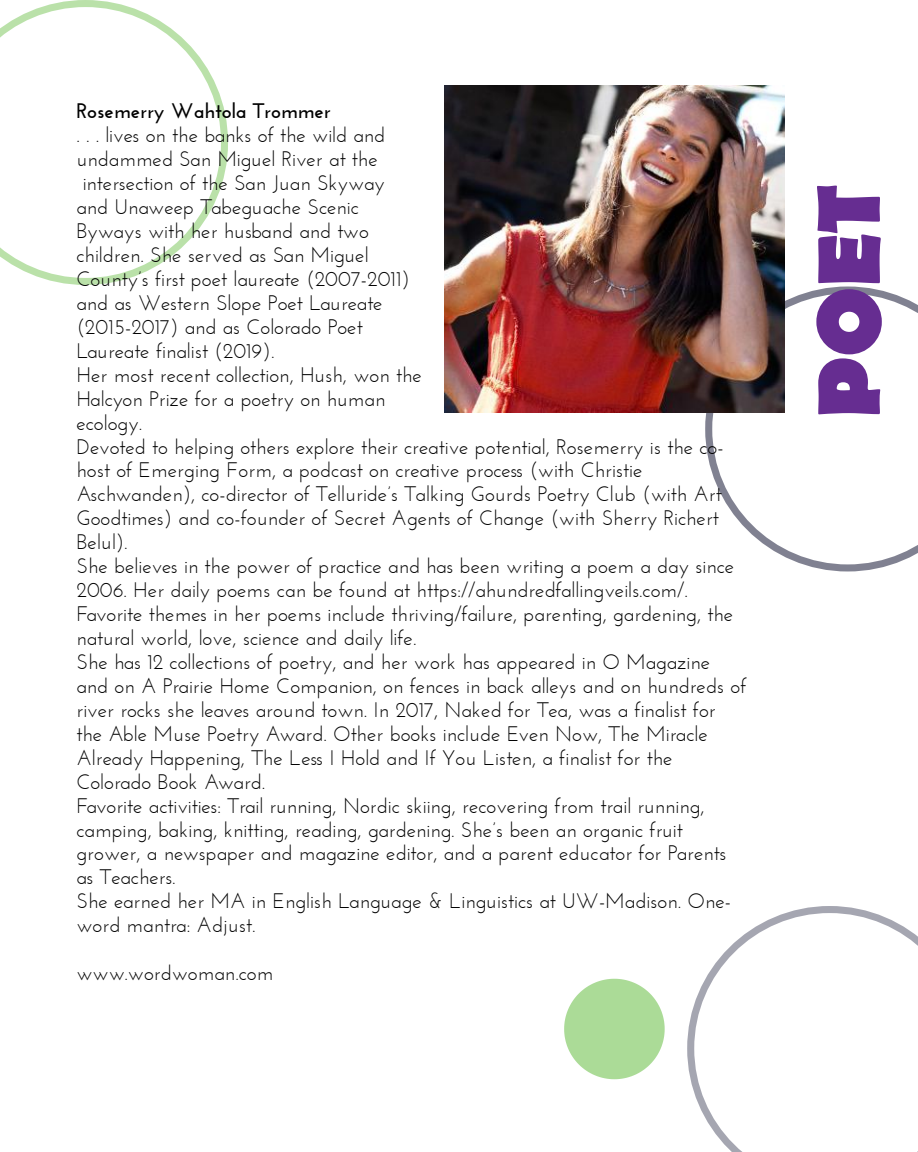
<style>
.page{position:relative;width:918px;height:1152px;background:#fff}
.page>*{position:absolute;margin:0;border:0;box-sizing:border-box;transform-origin:0 0}
.t1{font:700 90px "Berlin Sans FB";color:#662d91}
.t2{font:21px/24px "Josefin Sans";color:#000}
.t3{font:700 21px "Josefin Sans";color:#000}
</style>
<div class="page">
<svg style="left:687px;top:906px;width:231px;height:246px"></svg>
<svg style="left:564px;top:979px;width:100px;height:100px"></svg>
<svg style="left:705px;top:286px;width:213px;height:285px"></svg>
<svg style="left:0;top:0;width:228px;height:285px"></svg>
<img style="left:444px;top:86px;width:341px;height:326px">
<p class="t3" style="left:76px;top:99px;width:256px">Rosemerry Wahtola Trommer</p>
<p class="t2" style="left:76px;top:124px;width:671px">. . . lives on the banks of the wild and<br>undammed San Miguel River at the<br>intersection of the San Juan Skyway<br>and Unaweep Tabeguache Scenic<br>Byways with her husband and two<br>children. She served as San Miguel<br>County’s first poet laureate (2007-2011)<br>and as Western Slope Poet Laureate<br>(2015-2017) and as Colorado Poet<br>Laureate finalist (2019).<br>Her most recent collection, Hush, won the<br>Halcyon Prize for a poetry on human<br>ecology.<br>Devoted to helping others explore their creative potential, Rosemerry is the co&shy;host of Emerging Form, a podcast on creative process (with Christie Aschwanden), co-director of Telluride’s Talking Gourds Poetry Club (with Art Goodtimes) and co-founder of Secret Agents of Change (with Sherry Richert Belul).<br>She believes in the power of practice and has been writing a poem a day since 2006. Her daily poems can be found at https://ahundredfallingveils.com/.<br>Favorite themes in her poems include thriving/failure, parenting, gardening, the natural world, love, science and daily life.<br>She has 12 collections of poetry, and her work has appeared in O Magazine and on A Prairie Home Companion, on fences in back alleys and on hundreds of river rocks she leaves around town. In 2017, Naked for Tea, was a finalist for the Able Muse Poetry Award. Other books include Even Now, The Miracle Already Happening, The Less I Hold and If You Listen, a finalist for the Colorado Book Award.<br>Favorite activities: Trail running, Nordic skiing, recovering from trail running, camping, baking, knitting, reading, gardening. She’s been an organic fruit grower, a newspaper and magazine editor, and a parent educator for Parents as Teachers.<br>She earned her MA in English Language &amp; Linguistics at UW-Madison. One&shy;word mantra: Adjust.</p>
<p class="t2" style="left:76px;top:961px;width:198px">www.wordwoman.com</p>
<h1 class="t1" style="left:789px;top:418px;width:234px;rotate:-90deg">POET</h1>
</div>
